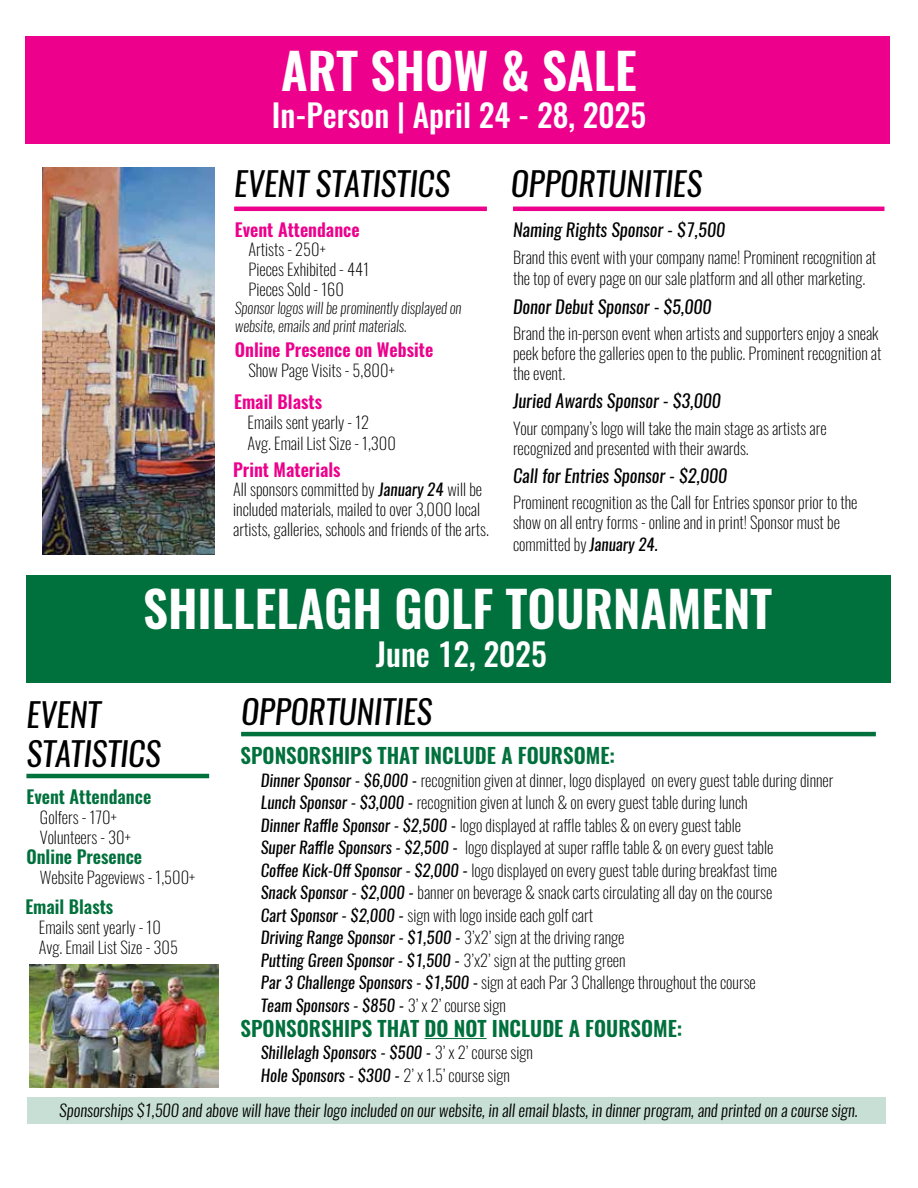
<style>
.page{position:relative;width:918px;height:1188px;background:#fff}
.page>*{position:absolute;margin:0;border:0;box-sizing:border-box;transform-origin:0 0}
.t1{font:600 49.5px "Oswald";color:#fff}
.t2{font:italic 33px/39.6px "Oswald";color:#000}
.t3{font:500 31.5px "Oswald";color:#fff}
.t4{font:600 21px "Oswald";color:#00703c}
.t5{font:italic 18px "Oswald";color:#000}
.t6{font:600 18px "Oswald";color:#ec008c}
.t7{font:600 18px "Oswald";color:#00703c}
.t8{font:200 16.5px/19.8px "Oswald";color:#000}
.t9{font:italic 300 16.5px "Oswald";color:#000}
.t10{font:italic 16.5px/22.5px "Oswald";color:#000}
.t11{font:italic 200 15px/18px "Oswald";color:#000}
.s1{font-weight:400;font-style:italic}
.s2{font-weight:200;font-style:normal}
</style>
<div class="page">
<div style="left:27px;top:575px;width:864px;height:108px;background:#00703c"></div>
<div style="left:27px;top:1097px;width:859px;height:26px;background:#c7dfd4"></div>
<div style="left:25px;top:37px;width:864px;height:107px;background:#ec008c"></div>
<hr style="left:234px;top:207px;width:253px;height:4px;background:#ec008c">
<hr style="left:513px;top:207px;width:371px;height:4px;background:#ec008c">
<hr style="left:26px;top:774px;width:183px;height:4px;background:#00703c">
<hr style="left:241px;top:732px;width:635px;height:4px;background:#00703c">
<hr style="left:425px;top:1038px;width:62px;height:1px;background:#00703c">
<img style="left:43px;top:168px;width:171px;height:387px">
<img style="left:29px;top:964px;width:189px;height:123px">
<h1 class="t1" style="left:281px;top:36px;width:357px">ART SHOW &amp; SALE</h1>
<h3 class="t3" style="left:272px;top:94px;width:376px">In-Person | April 24 - 28, 2025</h3>
<h2 class="t2" style="left:234px;top:164px;width:217px">EVENT STATISTICS</h2>
<h2 class="t2" style="left:511px;top:164px;width:193px">OPPORTUNITIES</h2>
<p class="t6" style="left:235px;top:217px;width:126px">Event Attendance</p>
<p class="t8" style="left:248px;top:238px;width:122px">Artists - 250+<br>Pieces Exhibited - 441<br>Pieces Sold - 160</p>
<p class="t11" style="left:235px;top:299px;width:228px">Sponsor logos will be prominently displayed on website, emails and print materials.</p>
<p class="t6" style="left:235px;top:338px;width:200px">Online Presence on Website</p>
<p class="t8" style="left:248px;top:359px;width:148px">Show Page Visits - 5,800+</p>
<p class="t6" style="left:234px;top:389px;width:89px">Email Blasts</p>
<p class="t8" style="left:248px;top:409px;width:150px;line-height:21.6px">Emails sent yearly - 12<br>Avg. Email List Size - 1,300</p>
<p class="t6" style="left:233px;top:457px;width:109px">Print Materials</p>
<p class="t8" style="left:233px;top:478px;width:257px">All sponsors committed by <span class="s1">January 24</span> will be included materials, mailed to over 3,000 local artists, galleries, schools and friends of the arts.</p>
<p class="t5" style="left:513px;top:217px;width:214px">Naming Rights Sponsor - $7,500</p>
<p class="t8" style="left:513px;top:245px;width:365px;line-height:21px">Brand this event with your company name! Prominent recognition at the top of every page on our sale platform and all other marketing.</p>
<p class="t5" style="left:513px;top:294px;width:200px">Donor Debut Sponsor - $5,000</p>
<p class="t8" style="left:513px;top:322px;width:370px">Brand the in-person event when artists and supporters enjoy a sneak peek before the galleries open to the public. Prominent recognition at the event.</p>
<p class="t5" style="left:513px;top:388px;width:209px">Juried Awards Sponsor - $3,000</p>
<p class="t8" style="left:513px;top:416px;width:315px">Your company’s logo will take the main stage as artists are recognized and presented with their awards.</p>
<p class="t5" style="left:513px;top:463px;width:216px">Call for Entries Sponsor - $2,000</p>
<p class="t8" style="left:513px;top:491px;width:346px">Prominent recognition as the Call for Entries sponsor prior to the show on all entry forms - online and in print! Sponsor must be</p>
<p class="t8" style="left:513px;top:532px;width:146px">committed by <span class="s1">January 24.</span></p>
<h1 class="t1" style="left:143px;top:574px;width:630px">SHILLELAGH GOLF TOURNAMENT</h1>
<h3 class="t3" style="left:376px;top:632px;width:172px">June 12, 2025</h3>
<h2 class="t2" style="left:26px;top:695px;width:136px">EVENT<br>STATISTICS</h2>
<h2 class="t2" style="left:241px;top:692px;width:193px">OPPORTUNITIES</h2>
<p class="t4" style="left:241px;top:741px;width:376px">SPONSORSHIPS THAT INCLUDE A FOURSOME:</p>
<p class="t8" style="left:261px;top:767px;width:574px;line-height:22.5px"><span class="s1">Dinner Sponsor - $6,000 -</span> recognition given at dinner, logo displayed on every guest table during dinner <span class="s1">Lunch Sponsor - $3,000 -</span> recognition given at lunch &amp; on every guest table during lunch<br><span class="s1">Dinner Raffle Sponsor - $2,500 -</span> logo displayed at raffle tables &amp; on every guest table<br><span class="s1">Super Raffle Sponsors - $2,500 -</span> logo displayed at super raffle table &amp; on every guest table<br><span class="s1">Coffee Kick-Off Sponsor - $2,000 -</span> logo displayed on every guest table during breakfast time<br><span class="s1">Snack Sponsor - $2,000 -</span> banner on beverage &amp; snack carts circulating all day on the course<br><span class="s1">Cart Sponsor - $2,000 -</span> sign with logo inside each golf cart<br><span class="s1">Driving Range Sponsor - $1,500 -</span> 3’x2’ sign at the driving range<br><span class="s1">Putting Green Sponsor - $1,500 -</span> 3’x2’ sign at the putting green<br><span class="s1">Par 3 Challenge Sponsors - $1,500 -</span> sign at each Par 3 Challenge throughout the course<br><span class="s1">Team Sponsors - $850 -</span> 3’ x 2’ course sign</p>
<p class="t4" style="left:241px;top:1014px;width:443px">SPONSORSHIPS THAT DO NOT INCLUDE A FOURSOME:</p>
<p class="t10" style="left:261px;top:1041px;width:274px">Shillelagh Sponsors - $500 - <span class="s2">3’ x 2’ course sign<br></span>Hole Sponsors - $300 - <span class="s2">2’ x 1.5’ course sign</span></p>
<p class="t7" style="left:26px;top:784px;width:126px">Event Attendance</p>
<p class="t8" style="left:40px;top:806px;width:92px">Golfers - 170+<br>Volunteers - 30+</p>
<p class="t7" style="left:26px;top:844px;width:117px">Online Presence</p>
<p class="t8" style="left:40px;top:865px;width:157px">Website Pageviews - 1,500+</p>
<p class="t7" style="left:25px;top:894px;width:89px">Email Blasts</p>
<p class="t8" style="left:39px;top:915px;width:140px">Emails sent yearly - 10<br>Avg. Email List Size - 305</p>
<p class="t9" style="left:59px;top:1099px;width:800px">Sponsorships $1,500 and above will have their logo included on our website, in all email blasts, in dinner program, and printed on a course sign.</p>
</div>
